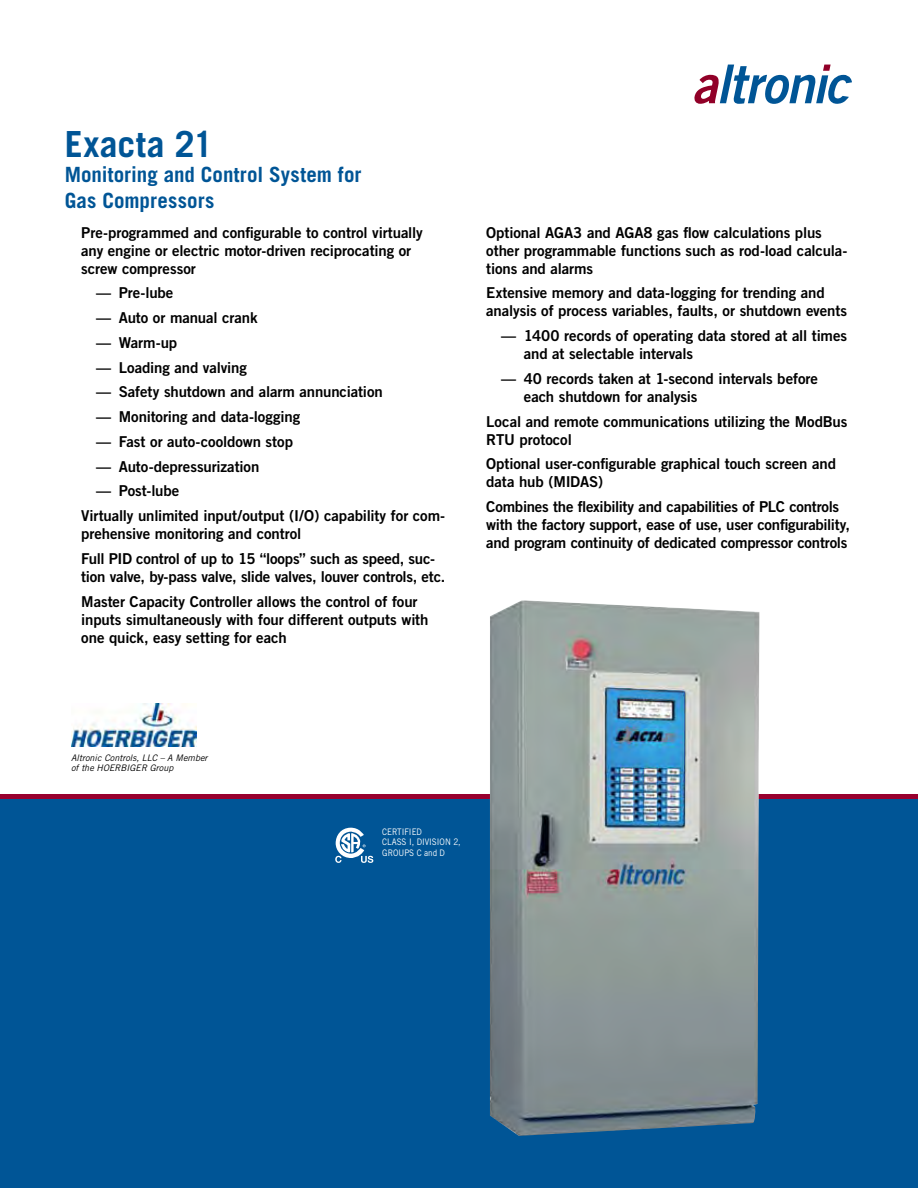
<style>
.page{position:relative;width:918px;height:1188px;background:#fff}
.page>*{position:absolute;margin:0;border:0;box-sizing:border-box;transform-origin:0 0}
.t1{font:700 36px "Trade Gothic";letter-spacing:.015em;color:#005596}
.t2{font:700 21px/25.2px "Trade Gothic";color:#005596}
.t3{font:15px/18px "Trade Gothic Bold Two";letter-spacing:-.01em;color:#000}
.t4{font:italic 9px/10.5px "Trade Gothic";color:#000}
.t5{font:9px/10.5px "Trade Gothic";color:#fff;scale:.9 1}
</style>
<div class="page">
<svg style="left:694px;top:65px;width:158px;height:39px"></svg>
<div style="left:0;top:794px;width:918px;height:6px;background:#98002e"></div>
<div style="left:0;top:800px;width:918px;height:388px;background:#005596"></div>
<img style="left:71px;top:703px;width:126px;height:44px">
<svg style="left:335px;top:828px;width:38px;height:35px"></svg>
<img style="left:490px;top:600px;width:269px;height:536px">
<h1 class="t1" style="left:65px;top:122px;width:150px">Exacta 21</h1>
<h2 class="t2" style="left:65px;top:162px;width:298px">Monitoring and Control System for<br>Gas Compressors</h2>
<p class="t3" style="left:81px;top:223px;width:343px">Pre-programmed and configurable to control virtually any engine or electric motor-driven reciprocating or screw compressor</p>
<p class="t3" style="left:96px;top:284px;width:79px">— Pre-lube</p>
<p class="t3" style="left:96px;top:309px;width:163px">— Auto or manual crank</p>
<p class="t3" style="left:96px;top:333px;width:82px">— Warm-up</p>
<p class="t3" style="left:96px;top:358px;width:152px">— Loading and valving</p>
<p class="t3" style="left:96px;top:383px;width:288px">— Safety shutdown and alarm annunciation</p>
<p class="t3" style="left:96px;top:408px;width:205px">— Monitoring and data-logging</p>
<p class="t3" style="left:96px;top:432px;width:198px">— Fast or auto-cooldown stop</p>
<p class="t3" style="left:96px;top:457px;width:165px">— Auto-depressurization</p>
<p class="t3" style="left:81px;top:478px;width:365px;line-height:24.8px;text-indent:15px">— Post-lube<br>Virtually unlimited input/output (I/O) capability for com-</p>
<p class="t3" style="left:81px;top:521px;width:355px;line-height:24.8px">prehensive monitoring and control<br>Full PID control of up to 15 “loops” such as speed, suc-</p>
<p class="t3" style="left:81px;top:564px;width:366px;line-height:24.8px">tion valve, by-pass valve, slide valves, louver controls, etc.<br>Master Capacity Controller allows the control of four</p>
<p class="t3" style="left:81px;top:610px;width:349px">inputs simultaneously with four different outputs with one quick, easy setting for each</p>
<p class="t3" style="left:486px;top:223px;width:363px">Optional AGA3 and AGA8 gas flow calculations plus other programmable functions such as rod-load calcula&shy;tions and alarms</p>
<p class="t3" style="left:486px;top:284px;width:362px">Extensive memory and data-logging for trending and analysis of process variables, faults, or shutdown events</p>
<p class="t3" style="left:524px;top:326px;width:325px;text-indent:-22px">— 1400 records of operating data stored at all times and at selectable intervals</p>
<p class="t3" style="left:524px;top:369px;width:296px;text-indent:-22px">— 40 records taken at 1-second intervals before each shutdown for analysis</p>
<p class="t3" style="left:486px;top:412px;width:363px">Local and remote communications utilizing the ModBus<br>RTU protocol</p>
<p class="t3" style="left:486px;top:455px;width:351px">Optional user-configurable graphical touch screen and data hub (MIDAS)</p>
<p class="t3" style="left:486px;top:497px;width:365px">Combines the flexibility and capabilities of PLC controls with the factory support, ease of use, user configurability, and program continuity of dedicated compressor controls</p>
<p class="t4" style="left:71px;top:752px;width:138px">Altronic Controls, LLC – A Member of the HOERBIGER Group</p>
<p class="t5" style="left:382px;top:826px;width:89px">CERTIFIED<br>CLASS I, DIVISION 2,<br>GROUPS C and D</p>
</div>
